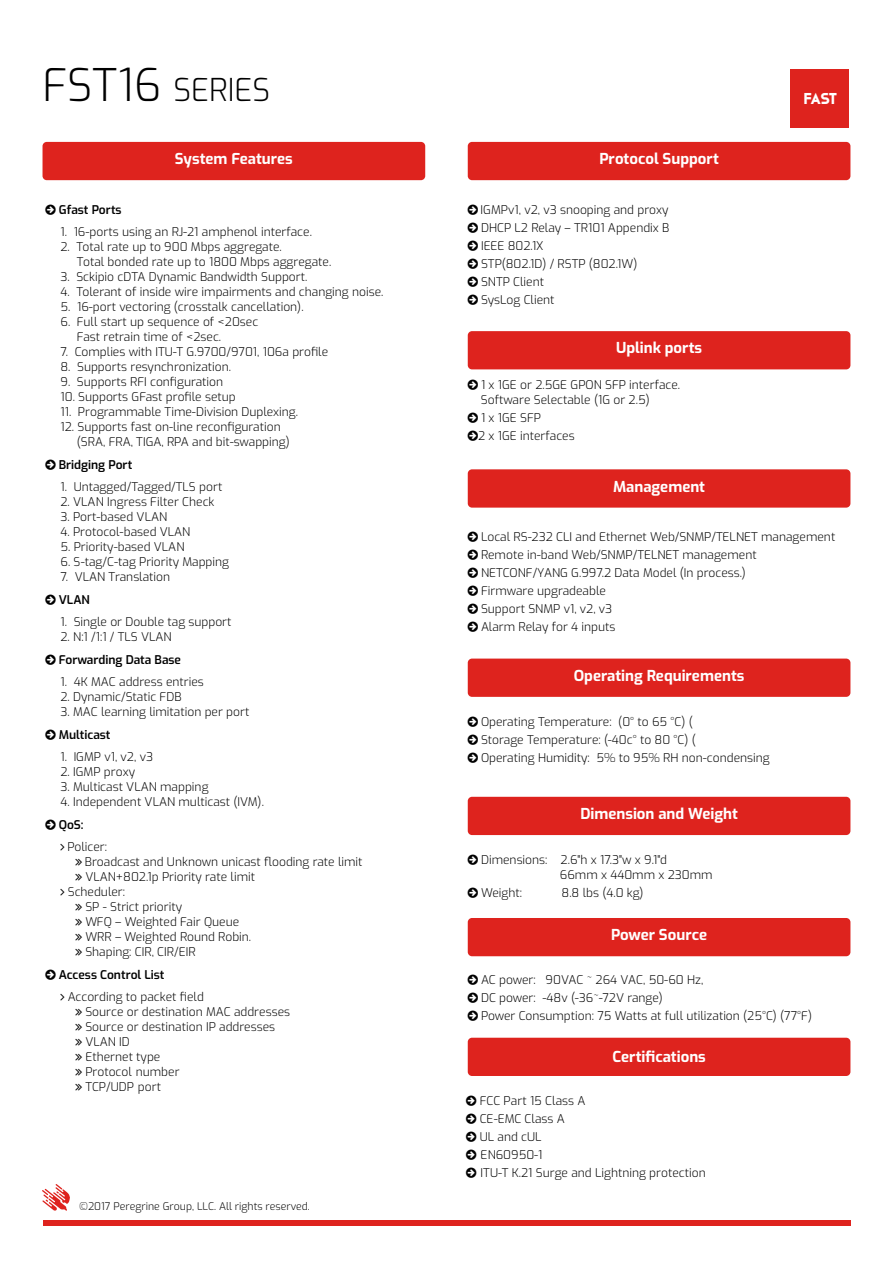
<style>
.page{position:relative;width:893px;height:1263px;background:#fff}
.page>*{position:absolute;margin:0;border:0;box-sizing:border-box;transform-origin:0 0}
.t1{font:300 31.5px "Exo";color:#000}
.t2{font:700 15.75px "Cassannet";color:#fff}
.t3{font:700 15px "Exo";color:#fff}
.t4{font:300 12px/18px "Exo";color:#000}
.t5{font:600 12px "Exo";color:#000}
.t6{font:300 10.5px "Exo";color:#000}
.s1{font-size:45px}
</style>
<div class="page">
<div style="left:43px;top:142px;width:382px;height:38px;background:#de231e;border-radius:4px"></div>
<div style="left:468px;top:142px;width:382px;height:38px;background:#de231e;border-radius:4px"></div>
<div style="left:468px;top:331px;width:382px;height:38px;background:#de231e;border-radius:4px"></div>
<div style="left:468px;top:469px;width:382px;height:39px;background:#de231e;border-radius:4px"></div>
<div style="left:468px;top:659px;width:382px;height:38px;background:#de231e;border-radius:4px"></div>
<div style="left:468px;top:797px;width:382px;height:38px;background:#de231e;border-radius:4px"></div>
<div style="left:468px;top:918px;width:382px;height:38px;background:#de231e;border-radius:4px"></div>
<div style="left:468px;top:1038px;width:382px;height:38px;background:#de231e;border-radius:4px"></div>
<div style="left:43px;top:1220px;width:807px;height:5px;background:#de231e"></div>
<div style="left:790px;top:70px;width:59px;height:58px;background:#de231e"></div>
<img style="left:43px;top:1184px;width:27px;height:27px">
<h1 class="t1" style="left:43px;top:67px;width:229px"><span class="s1">FST16</span> SERIES</h1>
<p class="t3" style="left:175px;top:147px;width:119px">System Features</p>
<p class="t5" style="left:59px;top:200px;width:64px">Gfast Ports</p>
<p class="t4" style="left:61px;top:222px;width:253px">1. 16-ports using an RJ-21 amphenol interface.</p>
<p class="t4" style="left:77px;top:239px;width:256px;line-height:15px;text-indent:-16px">2. Total rate up to 900 Mbps aggregate.<br>Total bonded rate up to 1800 Mbps aggregate.</p>
<p class="t4" style="left:61px;top:267px;width:248px">3. Sckipio cDTA Dynamic Bandwidth Support.</p>
<p class="t4" style="left:61px;top:282px;width:324px">4. Tolerant of inside wire impairments and changing noise.</p>
<p class="t4" style="left:61px;top:297px;width:245px">5. 16-port vectoring (crosstalk cancellation).</p>
<p class="t4" style="left:77px;top:314px;width:183px;line-height:15px;text-indent:-16px">6. Full start up sequence of &lt;20sec<br>Fast retrain time of &lt;2sec.</p>
<p class="t4" style="left:61px;top:342px;width:269px">7. Complies with ITU-T G.9700/9701, 106a profile</p>
<p class="t4" style="left:61px;top:357px;width:172px">8. Supports resynchronization.</p>
<p class="t4" style="left:61px;top:372px;width:164px">9. Supports RFI configuration</p>
<p class="t4" style="left:61px;top:387px;width:177px">10. Supports GFast profile setup</p>
<p class="t4" style="left:61px;top:402px;width:239px">11. Programmable Time-Division Duplexing.</p>
<p class="t4" style="left:77px;top:419px;width:214px;line-height:15px;text-indent:-16px">12. Supports fast on-line reconfiguration (SRA, FRA, TIGA, RPA and bit-swapping)</p>
<p class="t5" style="left:59px;top:455px;width:75px">Bridging Port</p>
<p class="t4" style="left:61px;top:477px;width:163px">1. Untagged/Tagged/TLS port</p>
<p class="t4" style="left:61px;top:492px;width:155px">2. VLAN Ingress Filter Check</p>
<p class="t4" style="left:61px;top:507px;width:108px">3. Port-based VLAN</p>
<p class="t4" style="left:61px;top:522px;width:131px">4. Protocol-based VLAN</p>
<p class="t4" style="left:61px;top:537px;width:125px">5. Priority-based VLAN</p>
<p class="t4" style="left:61px;top:552px;width:170px">6. S-tag/C-tag Priority Mapping</p>
<p class="t4" style="left:61px;top:567px;width:111px">7. VLAN Translation</p>
<p class="t5" style="left:59px;top:590px;width:33px">VLAN</p>
<p class="t4" style="left:61px;top:612px;width:173px">1. Single or Double tag support</p>
<p class="t4" style="left:61px;top:627px;width:113px">2. N:1 /1:1 / TLS VLAN</p>
<p class="t5" style="left:59px;top:650px;width:124px">Forwarding Data Base</p>
<p class="t4" style="left:61px;top:672px;width:145px">1. 4K MAC address entries</p>
<p class="t4" style="left:61px;top:687px;width:123px">2. Dynamic/Static FDB</p>
<p class="t4" style="left:61px;top:702px;width:190px">3. MAC learning limitation per port</p>
<p class="t5" style="left:59px;top:725px;width:53px">Multicast</p>
<p class="t4" style="left:61px;top:747px;width:94px">1. IGMP v1, v2, v3</p>
<p class="t4" style="left:61px;top:762px;width:76px">2. IGMP proxy</p>
<p class="t4" style="left:61px;top:777px;width:150px">3. Multicast VLAN mapping</p>
<p class="t4" style="left:61px;top:792px;width:205px">4. Independent VLAN multicast (IVM).</p>
<p class="t5" style="left:59px;top:815px;width:26px">QoS:</p>
<p class="t4" style="left:67px;top:837px;width:41px">Policer:</p>
<p class="t4" style="left:85px;top:852px;width:279px">Broadcast and Unknown unicast flooding rate limit</p>
<p class="t4" style="left:85px;top:867px;width:171px">VLAN+802.1p Priority rate limit</p>
<p class="t4" style="left:68px;top:882px;width:59px">Scheduler:</p>
<p class="t4" style="left:85px;top:897px;width:98px">SP - Strict priority</p>
<p class="t4" style="left:85px;top:912px;width:155px">WFQ – Weighted Fair Queue</p>
<p class="t4" style="left:85px;top:927px;width:167px">WRR – Weighted Round Robin.</p>
<p class="t4" style="left:85px;top:942px;width:112px">Shaping: CIR, CIR/EIR</p>
<p class="t5" style="left:59px;top:965px;width:107px">Access Control List</p>
<p class="t4" style="left:85px;top:989px;width:206px;line-height:15px;text-indent:-18px">According to packet field<br>Source or destination MAC addresses<br>Source or destination IP addresses<br>VLAN ID<br>Ethernet type<br>Protocol number<br>TCP/UDP port</p>
<p class="t6" style="left:79px;top:1199px;width:232px">©2017 Peregrine Group, LLC. All rights reserved.</p>
<p class="t3" style="left:599px;top:147px;width:121px">Protocol Support</p>
<p class="t4" style="left:481px;top:200px;width:190px">IGMPv1, v2, v3 snooping and proxy<br>DHCP L2 Relay – TR101 Appendix B<br>IEEE 802.1X<br>STP(802.1D) / RSTP (802.1W)<br>SNTP Client<br>SysLog Client</p>
<p class="t3" style="left:616px;top:337px;width:88px">Uplink ports</p>
<p class="t4" style="left:481px;top:377px;width:201px;line-height:15px">1 x 1GE or 2.5GE GPON SFP interface.<br>Software Selectable (1G or 2.5)</p>
<p class="t4" style="left:478px;top:408px;width:98px">1 x 1GE SFP<br>2 x 1GE interfaces</p>
<h2 class="t2" style="left:803px;top:89px;width:35px">FAST</h2>
<p class="t3" style="left:613px;top:475px;width:94px">Management</p>
<p class="t4" style="left:481px;top:527px;width:356px">Local RS-232 CLI and Ethernet Web/SNMP/TELNET management Remote in-band Web/SNMP/TELNET management NETCONF/YANG G.997.2 Data Model (In process.)<br>Firmware upgradeable<br>Support SNMP v1, v2, v3<br>Alarm Relay for 4 inputs</p>
<p class="t3" style="left:574px;top:664px;width:172px">Operating Requirements</p>
<p class="t4" style="left:481px;top:712px;width:290px">Operating Temperature: (0° to 65 °C) (<br>Storage Temperature: (-40c° to 80 °C) (<br>Operating Humidity: 5% to 95% RH non-condensing</p>
<p class="t3" style="left:580px;top:802px;width:159px">Dimension and Weight</p>
<p class="t4" style="left:560px;top:851px;width:154px;line-height:15px;text-indent:-79px">Dimensions: 2.6"h x 17.3"w x 9.1"d<br>66mm x 440mm x 230mm</p>
<p class="t4" style="left:481px;top:883px;width:43px">Weight:</p>
<p class="t4" style="left:562px;top:883px;width:84px">8.8 lbs (4.0 kg)</p>
<p class="t3" style="left:611px;top:923px;width:97px">Power Source</p>
<p class="t4" style="left:481px;top:970px;width:332px">AC power: 90VAC ~ 264 VAC, 50-60 Hz,<br>DC power: -48v (-36~-72V range)<br>Power Consumption: 75 Watts at full utilization (25°C) (77°F)</p>
<p class="t3" style="left:612px;top:1045px;width:95px">Certifications</p>
<p class="t4" style="left:480px;top:1091px;width:227px">FCC Part 15 Class A<br>CE-EMC Class A<br>UL and cUL<br>EN60950-1<br>ITU-T K.21 Surge and Lightning protection</p>
</div>
